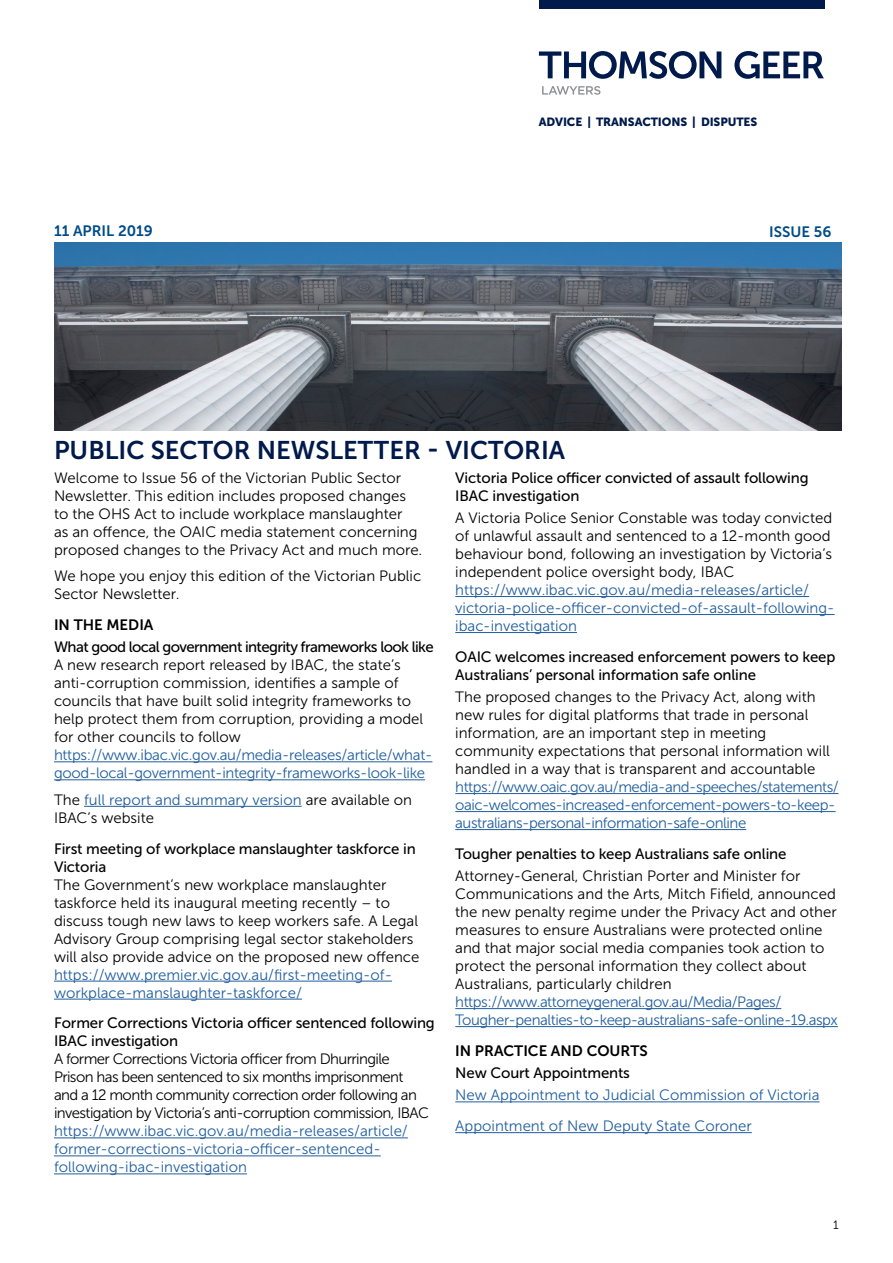
<style>
.page{position:relative;width:893px;height:1263px;background:#fff}
.page>*{position:absolute;margin:0;border:0;box-sizing:border-box;transform-origin:0 0}
.t1{font:25.5px "Museo Sans 700";color:#001a4b}
.t2{font:15px/18px "Museo Sans 300";color:#000}
.t3{font:15px/18px "Museo Sans 300";letter-spacing:-.005em;color:#215e9e}
.t4{font:15px/18px "Museo Sans 500";letter-spacing:-.01em;color:#000}
.t5{font:15px/18px "Museo Sans 300";letter-spacing:-.03em;color:#215e9e}
.t6{font:15px/18px "Museo Sans 300";letter-spacing:-.04em;color:#000}
.t7{font:15px "Museo Sans 500";letter-spacing:-.04em;color:#000}
.t8{font:15px "Museo Sans 700";color:#000}
.t9{font:15px "Museo Sans 700";color:#004c88}
.t10{font:12px "Museo Sans 300";color:#000}
.t11{font:11.85px "Museo Sans 900";letter-spacing:-.01em;color:#001a4b}
.s1{color:#215e9e}
</style>
<div class="page">
<img style="left:54px;top:242px;width:788px;height:189px">
<svg style="left:539px;top:51px;width:285px;height:28px"></svg>
<svg style="left:542px;top:86px;width:58px;height:9px"></svg>
<div style="left:539px;top:0;width:285px;height:8px;background:#001a4b"></div>
<hr style="left:54px;top:761px;width:378px;height:1px;background:#215e9e">
<hr style="left:54px;top:779px;width:371px;height:1px;background:#215e9e">
<hr style="left:84px;top:806px;width:218px;height:1px;background:#215e9e">
<hr style="left:54px;top:981px;width:338px;height:1px;background:#215e9e">
<hr style="left:54px;top:999px;width:248px;height:1px;background:#215e9e">
<hr style="left:54px;top:1137px;width:354px;height:1px;background:#215e9e">
<hr style="left:54px;top:1155px;width:327px;height:1px;background:#215e9e">
<hr style="left:54px;top:1173px;width:193px;height:1px;background:#215e9e">
<hr style="left:455px;top:596px;width:354px;height:1px;background:#215e9e">
<hr style="left:455px;top:614px;width:380px;height:1px;background:#215e9e">
<hr style="left:455px;top:632px;width:122px;height:1px;background:#215e9e">
<hr style="left:455px;top:793px;width:384px;height:1px;background:#215e9e">
<hr style="left:455px;top:811px;width:381px;height:1px;background:#215e9e">
<hr style="left:455px;top:829px;width:291px;height:1px;background:#215e9e">
<hr style="left:455px;top:1008px;width:326px;height:1px;background:#215e9e">
<hr style="left:455px;top:1026px;width:383px;height:1px;background:#215e9e">
<hr style="left:455px;top:1101px;width:364px;height:1px;background:#215e9e">
<hr style="left:455px;top:1132px;width:297px;height:1px;background:#215e9e">
<p class="t11" style="left:539px;top:115px;width:220px">ADVICE | TRANSACTIONS | DISPUTES</p>
<p class="t9" style="left:54px;top:222px;width:100px">11 APRIL 2019</p>
<p class="t9" style="left:769px;top:223px;width:64px">ISSUE 56</p>
<h1 class="t1" style="left:54px;top:436px;width:513px">PUBLIC SECTOR NEWSLETTER - VICTORIA</h1>
<p class="t2" style="left:54px;top:469px;width:370px">Welcome to Issue 56 of the Victorian Public Sector Newsletter. This edition includes proposed changes to the OHS Act to include workplace manslaughter<br>as an offence, the OAIC media statement concerning proposed changes to the Privacy Act and much more.</p>
<p class="t2" style="left:54px;top:567px;width:369px">We hope you enjoy this edition of the Victorian Public<br>Sector Newsletter.</p>
<p class="t8" style="left:54px;top:616px;width:101px">IN THE MEDIA</p>
<p class="t7" style="left:54px;top:639px;width:381px">What good local government integrity frameworks look like</p>
<p class="t2" style="left:54px;top:656px;width:371px">A new research report released by IBAC, the state’s anti-corruption commission, identifies a sample of councils that have built solid integrity frameworks to help protect them from corruption, providing a model for other councils to follow</p>
<p class="t3" style="left:54px;top:746px;width:380px">https://www.ibac.vic.gov.au/media-releases/article/what&shy;good-local-government-integrity-frameworks-look-like</p>
<p class="t2" style="left:54px;top:791px;width:359px">The <span class="s1">full report and summary version</span> are available on<br>IBAC’s website</p>
<p class="t4" style="left:54px;top:839px;width:363px">First meeting of workplace manslaughter taskforce in<br>Victoria</p>
<p class="t2" style="left:54px;top:875px;width:367px">The Government’s new workplace manslaughter taskforce held its inaugural meeting recently – to discuss tough new laws to keep workers safe. A Legal Advisory Group comprising legal sector stakeholders will also provide advice on the proposed new offence</p>
<p class="t3" style="left:54px;top:965px;width:340px">https://www.premier.vic.gov.au/first-meeting-of&shy;workplace-manslaughter-taskforce/</p>
<p class="t4" style="left:54px;top:1014px;width:382px">Former Corrections Victoria officer sentenced following<br>IBAC investigation</p>
<p class="t6" style="left:54px;top:1050px;width:377px">A former Corrections Victoria officer from Dhurringile Prison has been sentenced to six months imprisonment and a 12 month community correction order following an investigation by Victoria’s anti-corruption commission, IBAC</p>
<p class="t3" style="left:54px;top:1122px;width:355px">https://www.ibac.vic.gov.au/media-releases/article/ former-corrections-victoria-officer-sentenced&shy;following-ibac-investigation</p>
<p class="t4" style="left:455px;top:469px;width:355px">Victoria Police officer convicted of assault following<br>IBAC investigation</p>
<p class="t2" style="left:455px;top:509px;width:378px;text-align:justify">A Victoria Police Senior Constable was today convicted of unlawful assault and sentenced to a 12-month good behaviour bond, following an investigation by Victoria’s independent police oversight body, IBAC</p>
<p class="t3" style="left:455px;top:581px;width:381px">https://www.ibac.vic.gov.au/media-releases/article/ victoria-police-officer-convicted-of-assault-following&shy;ibac-investigation</p>
<p class="t4" style="left:455px;top:648px;width:382px">OAIC welcomes increased enforcement powers to keep<br>Australians’ personal information safe online</p>
<p class="t2" style="left:455px;top:688px;width:376px">The proposed changes to the Privacy Act, along with new rules for digital platforms that trade in personal information, are an important step in meeting community expectations that personal information will handled in a way that is transparent and accountable</p>
<p class="t5" style="left:455px;top:778px;width:385px">https://www.oaic.gov.au/media-and-speeches/statements/ oaic-welcomes-increased-enforcement-powers-to-keep&shy;australians-personal-information-safe-online</p>
<p class="t4" style="left:455px;top:845px;width:333px">Tougher penalties to keep Australians safe online</p>
<p class="t2" style="left:455px;top:867px;width:383px">Attorney-General, Christian Porter and Minister for Communications and the Arts, Mitch Fifield, announced the new penalty regime under the Privacy Act and other measures to ensure Australians were protected online and that major social media companies took action to protect the personal information they collect about Australians, particularly children</p>
<p class="t5" style="left:455px;top:993px;width:384px">https://www.attorneygeneral.gov.au/Media/Pages/<br>Tougher-penalties-to-keep-australians-safe-online-19.aspx</p>
<p class="t8" style="left:455px;top:1042px;width:194px">IN PRACTICE AND COURTS</p>
<p class="t4" style="left:455px;top:1064px;width:176px">New Court Appointments</p>
<p class="t3" style="left:455px;top:1080px;width:366px;line-height:30.8px">New Appointment to Judicial Commission of Victoria<br>Appointment of New Deputy State Coroner</p>
<p class="t10" style="left:833px;top:1219px;width:7px">1</p>
</div>
